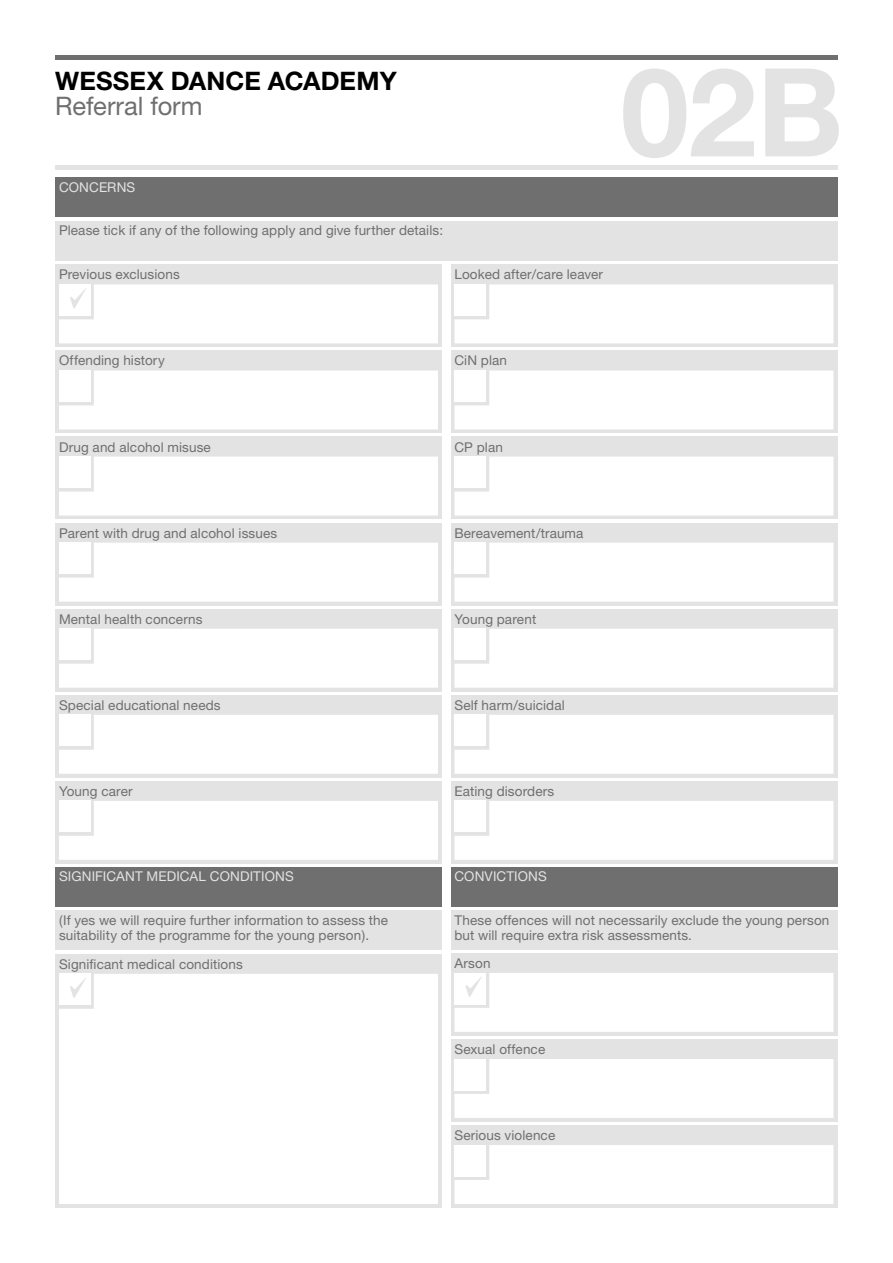
<style>
.page{position:relative;width:893px;height:1263px;background:#fff}
.page>*{position:absolute;margin:0;border:0;box-sizing:border-box;transform-origin:0 0}
.t1{font:700 123px "Helvetica Neue";color:#e3e3e3}
.t2{font:700 25.5px "Helvetica Neue";letter-spacing:.005em;color:#000}
.t3{font:25.5px "Helvetica Neue";color:#706f6f}
.t4{font:13.5px/15px "Helvetica Neue";letter-spacing:.01em;color:#706f6f}
.t5{font:13.5px "Helvetica Neue";letter-spacing:.01em;color:#e3e3e3}
</style>
<div class="page">
<div style="left:55px;top:55px;width:783px;height:5px;background:#706f6f"></div>
<hr style="left:55px;top:165px;width:783px;height:4px;background:#e3e3e3">
<div style="left:55px;top:178px;width:783px;height:39px;background:#706f6f"></div>
<div style="left:55px;top:221px;width:783px;height:39px;background:#e3e3e3"></div>
<div style="left:55px;top:867px;width:387px;height:39px;background:#706f6f"></div>
<div style="left:55px;top:910px;width:387px;height:40px;background:#e3e3e3"></div>
<div style="left:55px;top:264px;width:387px;height:83px;background:#e3e3e3"></div>
<div style="left:59px;top:284px;width:379px;height:59px;background:#fff"></div>
<div style="left:451px;top:867px;width:387px;height:39px;background:#706f6f"></div>
<div style="left:451px;top:910px;width:387px;height:40px;background:#e3e3e3"></div>
<div style="left:55px;top:523px;width:387px;height:82px;background:#e3e3e3"></div>
<div style="left:59px;top:543px;width:379px;height:59px;background:#fff"></div>
<div style="left:55px;top:781px;width:387px;height:82px;background:#e3e3e3"></div>
<div style="left:59px;top:801px;width:379px;height:59px;background:#fff"></div>
<div style="left:55px;top:351px;width:387px;height:82px;background:#e3e3e3"></div>
<div style="left:59px;top:370px;width:379px;height:59px;background:#fff"></div>
<div style="left:55px;top:954px;width:387px;height:254px;background:#e3e3e3"></div>
<div style="left:59px;top:974px;width:379px;height:230px;background:#fff"></div>
<div style="left:55px;top:609px;width:387px;height:82px;background:#e3e3e3"></div>
<div style="left:59px;top:629px;width:379px;height:59px;background:#fff"></div>
<div style="left:451px;top:523px;width:387px;height:82px;background:#e3e3e3"></div>
<div style="left:454px;top:543px;width:379px;height:59px;background:#fff"></div>
<div style="left:451px;top:695px;width:387px;height:82px;background:#e3e3e3"></div>
<div style="left:454px;top:715px;width:379px;height:59px;background:#fff"></div>
<div style="left:451px;top:351px;width:387px;height:82px;background:#e3e3e3"></div>
<div style="left:454px;top:370px;width:379px;height:59px;background:#fff"></div>
<div style="left:55px;top:437px;width:387px;height:82px;background:#e3e3e3"></div>
<div style="left:59px;top:457px;width:379px;height:58px;background:#fff"></div>
<div style="left:55px;top:695px;width:387px;height:82px;background:#e3e3e3"></div>
<div style="left:59px;top:715px;width:379px;height:59px;background:#fff"></div>
<div style="left:451px;top:609px;width:387px;height:82px;background:#e3e3e3"></div>
<div style="left:454px;top:629px;width:379px;height:59px;background:#fff"></div>
<div style="left:451px;top:264px;width:387px;height:83px;background:#e3e3e3"></div>
<div style="left:454px;top:284px;width:379px;height:59px;background:#fff"></div>
<div style="left:451px;top:781px;width:387px;height:82px;background:#e3e3e3"></div>
<div style="left:454px;top:801px;width:379px;height:59px;background:#fff"></div>
<div style="left:451px;top:1039px;width:387px;height:82px;background:#e3e3e3"></div>
<div style="left:454px;top:1059px;width:379px;height:59px;background:#fff"></div>
<div style="left:451px;top:953px;width:387px;height:82px;background:#e3e3e3"></div>
<div style="left:454px;top:973px;width:379px;height:59px;background:#fff"></div>
<div style="left:451px;top:1125px;width:387px;height:83px;background:#e3e3e3"></div>
<div style="left:454px;top:1145px;width:379px;height:59px;background:#fff"></div>
<div style="left:451px;top:437px;width:387px;height:82px;background:#e3e3e3"></div>
<div style="left:454px;top:457px;width:379px;height:58px;background:#fff"></div>
<h2 class="t2" style="left:55px;top:65px;width:343px">WESSEX DANCE ACADEMY</h2>
<h2 class="t3" style="left:55px;top:91px;width:149px">Referral form</h2>
<p class="t5" style="left:59px;top:179px;width:78px">CONCERNS</p>
<p class="t4" style="left:59px;top:223px;width:386px">Please tick if any of the following apply and give further details:</p>
<p class="t4" style="left:59px;top:267px;width:122px">Previous exclusions</p>
<p class="t4" style="left:454px;top:267px;width:150px">Looked after/care leaver</p>
<h1 class="t1" style="left:621px;top:36px;width:224px">02B</h1>
<p class="t4" style="left:59px;top:353px;width:107px">Offending history</p>
<p class="t4" style="left:454px;top:353px;width:54px">CiN plan</p>
<p class="t4" style="left:59px;top:439px;width:153px">Drug and alcohol misuse</p>
<p class="t4" style="left:454px;top:439px;width:50px">CP plan</p>
<p class="t4" style="left:59px;top:525px;width:220px">Parent with drug and alcohol issues</p>
<p class="t4" style="left:454px;top:525px;width:131px">Bereavement/trauma</p>
<p class="t4" style="left:59px;top:611px;width:145px">Mental health concerns</p>
<p class="t4" style="left:454px;top:611px;width:83px">Young parent</p>
<p class="t4" style="left:59px;top:697px;width:163px">Special educational needs</p>
<p class="t4" style="left:454px;top:697px;width:112px">Self harm/suicidal</p>
<p class="t4" style="left:59px;top:783px;width:75px">Young carer</p>
<p class="t4" style="left:454px;top:783px;width:101px">Eating disorders</p>
<p class="t5" style="left:59px;top:868px;width:236px">SIGNIFICANT MEDICAL CONDITIONS</p>
<p class="t4" style="left:59px;top:912px;width:331px">(If yes we will require further information to assess the suitability of the programme for the young person).</p>
<p class="t5" style="left:454px;top:868px;width:94px">CONVICTIONS</p>
<p class="t4" style="left:454px;top:912px;width:376px">These offences will not necessarily exclude the young person but will require extra risk assessments.</p>
<p class="t4" style="left:59px;top:956px;width:185px">Significant medical conditions</p>
<p class="t4" style="left:454px;top:955px;width:38px">Arson</p>
<p class="t4" style="left:454px;top:1041px;width:92px">Sexual offence</p>
<p class="t4" style="left:454px;top:1127px;width:102px">Serious violence</p>
</div>
